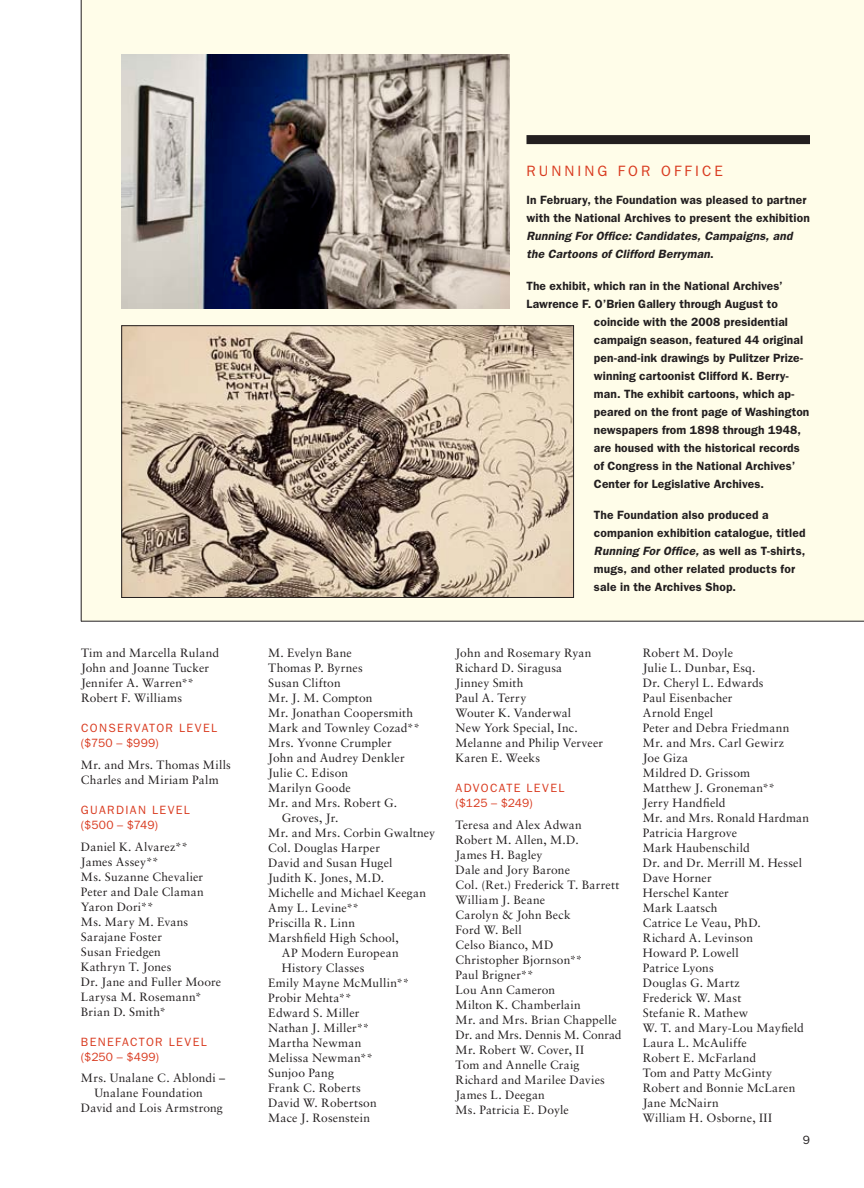
<style>
.page{position:relative;width:864px;height:1188px;background:#fff}
.page>*{position:absolute;margin:0;border:0;box-sizing:border-box;transform-origin:0 0}
.t1{font:15px "Franklin Gothic";letter-spacing:.205em;color:#d93b20}
.t2{font:12px/15px "Sabon";letter-spacing:.015em;color:#231f20}
.t3{font:600 12px/18px "Franklin Gothic";letter-spacing:.01em;color:#231f20}
.t4{font:12px/15px "Franklin Gothic";letter-spacing:.11em;color:#d93b20}
.t5{font:italic 600 12px/18px "Franklin Gothic";letter-spacing:.015em;color:#231f20}
.t6{font:12px "Franklin Gothic";color:#231f20}
.s1{font-style:normal}
.s2{font-style:italic}
</style>
<div class="page">
<div style="left:81px;top:0;width:783px;height:621px;background:#fffde9"></div>
<div style="left:526px;top:135px;width:284px;height:9px;background:#231f20"></div>
<hr style="left:81px;top:621px;width:783px;height:1px;background:#231f20">
<hr style="left:81px;top:0;width:1px;height:621px;background:#231f20">
<img style="left:122px;top:54px;width:387px;height:255px">
<img style="left:124px;top:327px;width:448px;height:269px">
<div style="left:122px;top:325px;width:452px;height:273px;border:1px solid #231f20"></div>
<p class="t2" style="left:81px;top:645px;width:140px">Tim and Marcella Ruland<br>John and Joanne Tucker<br>Jennifer A. Warren**<br>Robert F. Williams</p>
<p class="t4" style="left:81px;top:720px;width:138px">CONSERVATOR LEVEL ($750 – $999)</p>
<p class="t2" style="left:81px;top:757px;width:151px">Mr. and Mrs. Thomas Mills<br>Charles and Miriam Palm</p>
<p class="t4" style="left:81px;top:802px;width:111px">GUARDIAN LEVEL ($500 – $749)</p>
<p class="t2" style="left:81px;top:839px;width:142px">Daniel K. Alvarez**<br>James Assey**<br>Ms. Suzanne Chevalier<br>Peter and Dale Claman<br>Yaron Dori**<br>Ms. Mary M. Evans<br>Sarajane Foster<br>Susan Friedgen<br>Kathryn T. Jones<br>Dr. Jane and Fuller Moore<br>Larysa M. Rosemann*<br>Brian D. Smith*</p>
<p class="t4" style="left:81px;top:1034px;width:127px">BEN EFACTOR LEVEL ($250 – $499)</p>
<p class="t2" style="left:81px;top:1071px;width:146px">Mrs. Unalane C. Ablondi –</p>
<p class="t2" style="left:94px;top:1086px;width:110px">Unalane Foundation</p>
<p class="t2" style="left:81px;top:1101px;width:143px">David and Lois Armstrong</p>
<p class="t1" style="left:526px;top:162px;width:13px">RUNN</p>
<p class="t1" style="left:577px;top:162px;width:19px">ING</p>
<p class="t1" style="left:618px;top:162px;width:107px">FOR OFFICE</p>
<p class="t3" style="left:526px;top:191px;width:285px">In February, the Foundation was pleased to partner with the National Archives to present the exhibition</p>
<p class="t5" style="left:526px;top:227px;width:268px">Running For Office: Candidates, Campaigns, and the Cartoons of Clifford Berryman<span class="s1">.</span></p>
<p class="t3" style="left:526px;top:276px;width:258px">The exhibit, which ran in the National Archives’</p>
<p class="t3" style="left:526px;top:294px;width:253px">Lawrence F. O’Brien Gallery through August to</p>
<p class="t3" style="left:594px;top:312px;width:196px">coincide with the 2008 presidential</p>
<p class="t3" style="left:594px;top:330px;width:211px">campaign season, featured 44 original</p>
<p class="t3" style="left:594px;top:348px;width:211px">pen-and-ink drawings by Pulitzer Prize-</p>
<p class="t3" style="left:594px;top:366px;width:196px">winning cartoonist Clifford K. Berry-</p>
<p class="t3" style="left:594px;top:384px;width:202px">man. The exhibit cartoons, which ap-</p>
<p class="t3" style="left:594px;top:402px;width:217px">peared on the front page of Washington</p>
<p class="t3" style="left:594px;top:420px;width:209px">newspapers from 1898 through 1948,</p>
<p class="t3" style="left:594px;top:438px;width:207px">are housed with the historical records</p>
<p class="t3" style="left:594px;top:456px;width:203px">of Congress in the National Archives’</p>
<p class="t3" style="left:594px;top:474px;width:172px">Center for Legislative Archives.</p>
<p class="t3" style="left:594px;top:506px;width:213px">The Foundation also produced a companion exhibition catalogue, titled <span class="s2">Running For Office,</span> as well as T-shirts, mugs, and other related products for sale in the Archives Shop.</p>
<p class="t2" style="left:268px;top:645px;width:85px">M. Evelyn Bane</p>
<p class="t2" style="left:268px;top:660px;width:96px">Thomas P. Byrnes</p>
<p class="t2" style="left:268px;top:675px;width:74px">Susan Clifton</p>
<p class="t2" style="left:268px;top:690px;width:106px">Mr. J. M. Compton</p>
<p class="t2" style="left:268px;top:705px;width:146px">Mr. Jonathan Coopersmith</p>
<p class="t2" style="left:268px;top:720px;width:153px">Mark and Townley Cozad**</p>
<p class="t2" style="left:268px;top:735px;width:125px">Mrs. Yvonne Crumpler</p>
<p class="t2" style="left:268px;top:750px;width:138px">John and Audrey Denkler</p>
<p class="t2" style="left:268px;top:765px;width:81px">Julie C. Edison</p>
<p class="t2" style="left:268px;top:780px;width:84px">Marilyn Goode</p>
<p class="t2" style="left:268px;top:795px;width:130px">Mr. and Mrs. Robert G.</p>
<p class="t2" style="left:282px;top:810px;width:58px">Groves, Jr.</p>
<p class="t2" style="left:268px;top:825px;width:169px">Mr. and Mrs. Corbin Gwaltney</p>
<p class="t2" style="left:268px;top:840px;width:113px">Col. Douglas Harper</p>
<p class="t2" style="left:268px;top:855px;width:126px">David and Susan Hugel</p>
<p class="t2" style="left:268px;top:870px;width:117px">Judith K. Jones, M.D.</p>
<p class="t2" style="left:268px;top:885px;width:159px">Michelle and Michael Keegan</p>
<p class="t2" style="left:268px;top:900px;width:92px">Amy L. Levine**</p>
<p class="t2" style="left:268px;top:915px;width:88px">Priscilla R. Linn</p>
<p class="t2" style="left:268px;top:930px;width:132px">Marshfield High School,</p>
<p class="t2" style="left:282px;top:945px;width:119px">AP Modern European</p>
<p class="t2" style="left:282px;top:960px;width:84px">History Classes</p>
<p class="t2" style="left:268px;top:975px;width:143px">Emily Mayne McMullin**</p>
<p class="t2" style="left:268px;top:990px;width:85px">Probir Mehta**</p>
<p class="t2" style="left:268px;top:1005px;width:93px">Edward S. Miller</p>
<p class="t2" style="left:268px;top:1020px;width:103px">Nathan J. Miller**</p>
<p class="t2" style="left:268px;top:1035px;width:95px">Martha Newman</p>
<p class="t2" style="left:268px;top:1050px;width:106px">Melissa Newman**</p>
<p class="t2" style="left:268px;top:1065px;width:67px">Sunjoo Pang</p>
<p class="t2" style="left:268px;top:1080px;width:94px">Frank C. Roberts</p>
<p class="t2" style="left:268px;top:1095px;width:110px">David W. Robertson</p>
<p class="t2" style="left:268px;top:1110px;width:103px">Mace J. Rosenstein</p>
<p class="t2" style="left:456px;top:645px;width:149px">John and Rosemary Ryan<br>Richard D. Siragusa<br>Jinney Smith<br>Paul A. Terry<br>Wouter K. Vanderwal<br>New York Special, Inc.<br>Melanne and Philip Verveer<br>Karen E. Weeks</p>
<p class="t4" style="left:456px;top:780px;width:110px">ADVOCATE LEVEL ($125 – $249)</p>
<p class="t2" style="left:456px;top:817px;width:167px">Teresa and Alex Adwan<br>Robert M. Allen, M.D.<br>James H. Bagley<br>Dale and Jory Barone<br>Col. (Ret.) Frederick T. Barrett<br>William J. Beane<br>Carolyn &amp; John Beck<br>Ford W. Bell<br>Celso Bianco, MD<br>Christopher Bjornson**<br>Paul Brigner**<br>Lou Ann Cameron<br>Milton K. Chamberlain<br>Mr. and Mrs. Brian Chappelle<br>Dr. and Mrs. Dennis M. Conrad<br>Mr. Robert W. Cover, II<br>Tom and Annelle Craig<br>Richard and Marilee Davies<br>James L. Deegan<br>Ms. Patricia E. Doyle</p>
<p class="t2" style="left:643px;top:645px;width:168px">Robert M. Doyle<br>Julie L. Dunbar, Esq.<br>Dr. Cheryl L. Edwards<br>Paul Eisenbacher<br>Arnold Engel<br>Peter and Debra Friedmann<br>Mr. and Mrs. Carl Gewirz<br>Joe Giza<br>Mildred D. Grissom<br>Matthew J. Groneman**<br>Jerry Handfield<br>Mr. and Mrs. Ronald Hardman<br>Patricia Hargrove<br>Mark Haubenschild<br>Dr. and Dr. Merrill M. Hessel<br>Dave Horner<br>Herschel Kanter<br>Mark Laatsch<br>Catrice Le Veau, PhD.<br>Richard A. Levinson<br>Howard P. Lowell<br>Patrice Lyons<br>Douglas G. Martz<br>Frederick W. Mast<br>Stefanie R. Mathew<br>W. T. and Mary-Lou Mayfield<br>Laura L. McAuliffe<br>Robert E. McFarland<br>Tom and Patty McGinty<br>Robert and Bonnie McLaren<br>Jane McNairn<br>William H. Osborne, III</p>
<p class="t6" style="left:803px;top:1133px;width:9px">9</p>
</div>
